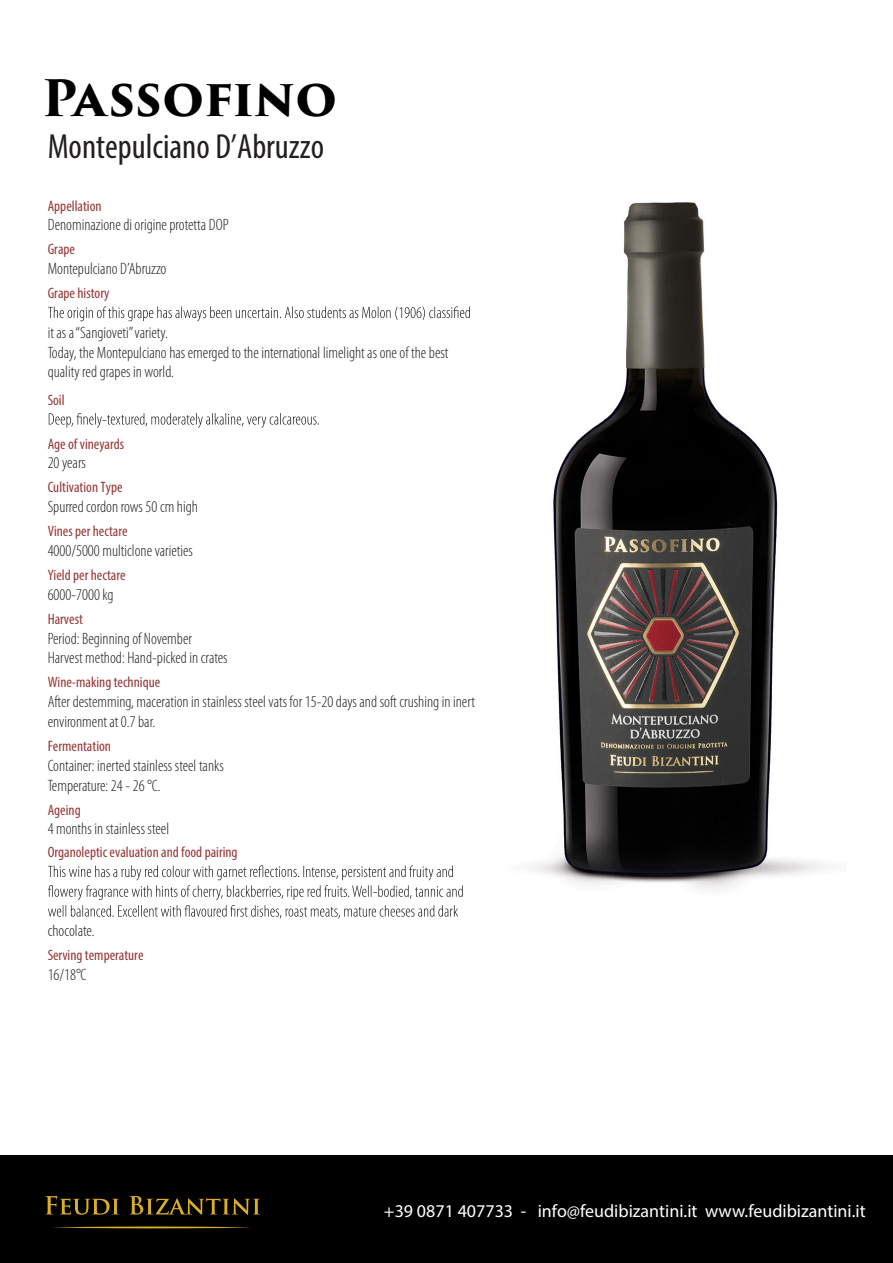
<style>
.page{position:relative;width:893px;height:1263px;background:#fff}
.page>*{position:absolute;margin:0;border:0;box-sizing:border-box;transform-origin:0 0}
.t1{font:700 49.05px "Trajan Pro 3";letter-spacing:-.005em;color:#000}
.t2{font:condensed 34.95px "Myriad Pro";color:#231f20}
.t3{font:18px "Myriad Pro";color:#fff}
.t4{font:300 condensed 16.5px/19.8px "Myriad Pro";color:#231f20}
.t5{font:condensed 15.15px "Myriad Pro";color:#963836}
</style>
<div class="page">
<div style="left:0;top:1155px;width:893px;height:108px;background:#000"></div>
<svg style="left:48px;top:306px;width:422px;height:15px"></svg>
<svg style="left:49px;top:413px;width:270px;height:15px"></svg>
<svg style="left:48px;top:865px;width:415px;height:54px"></svg>
<img style="left:527px;top:202px;width:304px;height:688px">
<svg style="left:53px;top:1226px;width:197px;height:2px"></svg>
<svg style="left:45px;top:1196px;width:74px;height:19px"></svg>
<svg style="left:129px;top:1196px;width:131px;height:19px"></svg>
<h1 class="t1" style="left:42px;top:62px;width:297px">Passofino</h1>
<h2 class="t2" style="left:48px;top:125px;width:278px">Montepulciano D’Abruzzo</h2>
<p class="t5" style="left:48px;top:196px;width:55px">Appellation</p>
<p class="t4" style="left:48px;top:215px;width:183px">Denominazione di origine protetta DOP</p>
<p class="t5" style="left:48px;top:240px;width:29px">Grape</p>
<p class="t4" style="left:48px;top:259px;width:120px">Montepulciano D’Abruzzo</p>
<p class="t5" style="left:48px;top:284px;width:63px">Grape history</p>
<p class="t4" style="left:48px;top:322px;width:402px">it as a “Sangioveti” variety.<br>Today, the Montepulciano has emerged to the international limelight as one of the best quality red grapes in world.</p>
<p class="t5" style="left:48px;top:391px;width:18px">Soil</p>
<p class="t5" style="left:48px;top:434px;width:78px">Age of vineyards</p>
<p class="t4" style="left:48px;top:453px;width:40px">20 years</p>
<p class="t5" style="left:48px;top:478px;width:76px">Cultivation Type</p>
<p class="t4" style="left:48px;top:497px;width:152px">Spurred cordon rows 50 cm high</p>
<p class="t5" style="left:48px;top:522px;width:81px">Vines per hectare</p>
<p class="t4" style="left:48px;top:540px;width:147px">4000/5000 multiclone varieties</p>
<p class="t5" style="left:48px;top:566px;width:79px">Yield per hectare</p>
<p class="t4" style="left:48px;top:584px;width:67px">6000-7000 kg</p>
<p class="t5" style="left:48px;top:610px;width:37px">Harvest</p>
<p class="t4" style="left:48px;top:628px;width:181px">Period: Beginning of November<br>Harvest method: Hand-picked in crates</p>
<p class="t5" style="left:48px;top:673px;width:114px">Wine-making technique</p>
<p class="t4" style="left:48px;top:692px;width:429px">After destemming, maceration in stainless steel vats for 15-20 days and soft crushing in inert environment at 0.7 bar.</p>
<p class="t5" style="left:48px;top:737px;width:65px">Fermentation</p>
<p class="t4" style="left:48px;top:755px;width:178px">Container: inerted stainless steel tanks<br>Temperature: 24 - 26 °C.</p>
<p class="t5" style="left:48px;top:800px;width:35px">Ageing</p>
<p class="t4" style="left:48px;top:819px;width:123px">4 months in stainless steel</p>
<p class="t5" style="left:48px;top:843px;width:191px">Organoleptic evaluation and food pairing</p>
<p class="t4" style="left:48px;top:921px;width:48px">chocolate.</p>
<p class="t5" style="left:48px;top:946px;width:97px">Serving temperature</p>
<p class="t4" style="left:48px;top:965px;width:40px">16/18°C</p>
<p class="t3" style="left:384px;top:1199px;width:483px">+39 0871 407733 - info@feudibizantini.it www.feudibizantini.it</p>
</div>
